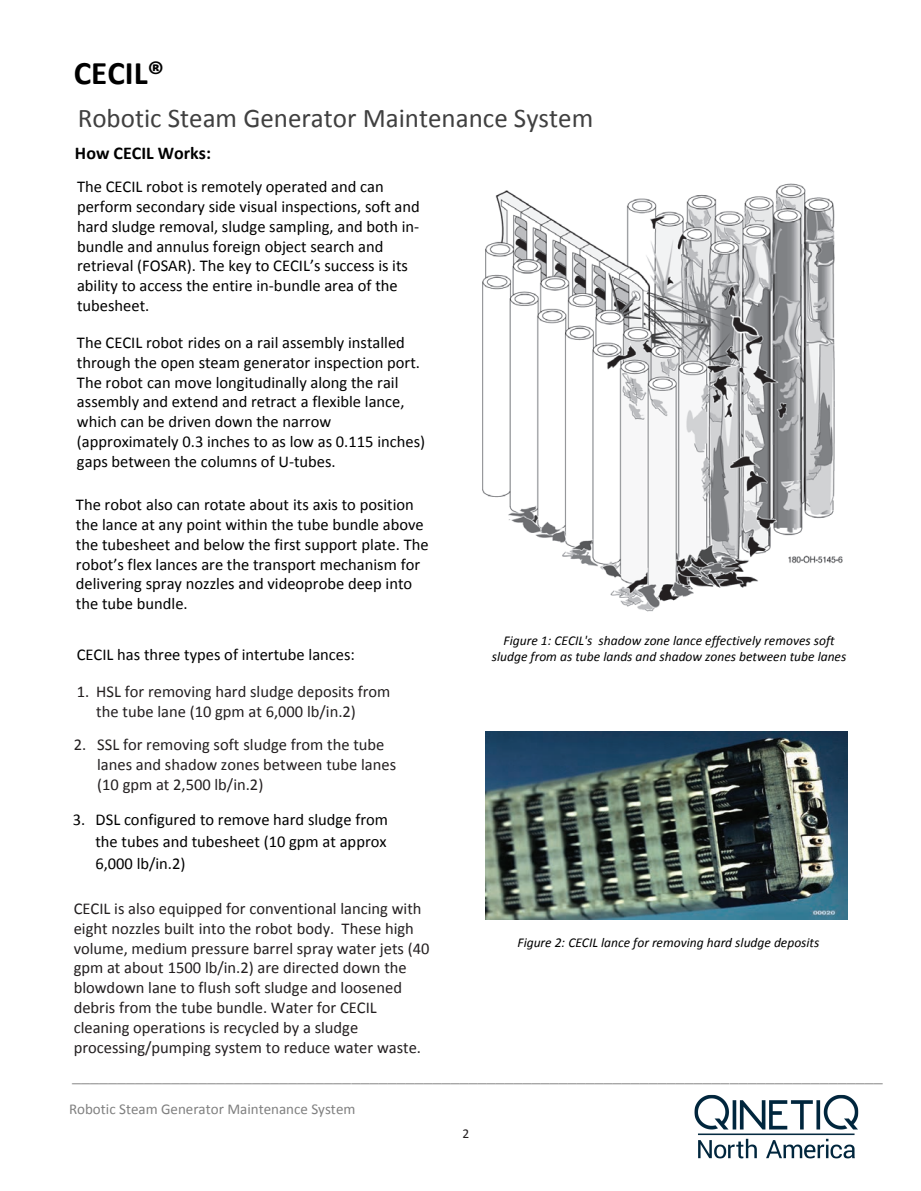
<style>
.page{position:relative;width:921px;height:1191px;background:#fff}
.page>*{position:absolute;margin:0;border:0;box-sizing:border-box;transform-origin:0 0}
.t1{font:700 33px "Calibri";color:#000}
.t2{font:27px "Calibri";color:#404040}
.t3{font:18px "Minion Pro";color:#808080}
.t4{font:700 18px "Calibri";color:#000}
.t5{font:16.5px/19.8px "Calibri";color:#000}
.t6{font:16.5px/19.8px "Calibri";color:#231f20}
.t7{font:15px "Calibri";color:#808080}
.t8{font:italic 13.5px/16.2px "Calibri";color:#000;text-align:center}
.t9{font:italic 13.5px "Calibri";color:#000}
.t10{font:13.5px "Calibri";color:#231f20}
.s1{font-style:inherit}
</style>
<div class="page">
<img style="left:482px;top:183px;width:361px;height:429px">
<img style="left:485px;top:731px;width:362px;height:188px">
<img style="left:694px;top:1094px;width:165px;height:65px">
<h1 class="t1" style="left:74px;top:52px;width:92px">CECIL®</h1>
<h2 class="t2" style="left:78px;top:100px;width:517px">Robotic Steam Generator Maintenance System</h2>
<p class="t4" style="left:75px;top:141px;width:137px">How CECIL Works:</p>
<p class="t5" style="left:77px;top:177px;width:344px">The CECIL robot is remotely operated and can perform secondary side visual inspections, soft and hard sludge removal, sludge sampling, and both in&shy;bundle and annulus foreign object search and retrieval (FOSAR). The key to CECIL’s success is its ability to access the entire in-bundle area of the tubesheet.</p>
<p class="t5" style="left:77px;top:332px;width:349px">The CECIL robot rides on a rail assembly installed through the open steam generator inspection port.<br>The robot can move longitudinally along the rail assembly and extend and retract a flexible lance, which can be driven down the narrow (approximately 0.3 inches to as low as 0.115 inches) gaps between the columns of U-tubes.</p>
<p class="t5" style="left:76px;top:494px;width:354px">The robot also can rotate about its axis to position the lance at any point within the tube bundle above the tubesheet and below the first support plate. The robot’s flex lances are the transport mechanism for delivering spray nozzles and videoprobe deep into the tube bundle.</p>
<p class="t5" style="left:77px;top:644px;width:280px">CECIL has three types of intertube lances:</p>
<p class="t6" style="left:96px;top:681px;width:295px;text-indent:-19px">1. HSL for removing hard sludge deposits from the tube lane (10 gpm at 6,000 lb/in.2)</p>
<p class="t6" style="left:97px;top:735px;width:300px;text-indent:-23px">2. SSL for removing soft sludge from the tube lanes and shadow zones between tube lanes (10 gpm at 2,500 lb/in.2)</p>
<p class="t5" style="left:95px;top:808px;width:294px;line-height:22px;text-align:justify;text-indent:-23px">3. DSL configured to remove hard sludge from the tubes and tubesheet (10 gpm at approx 6,000 lb/in.2)</p>
<p class="t6" style="left:74px;top:898px;width:357px">CECIL is also equipped for conventional lancing with eight nozzles built into the robot body. These high volume, medium pressure barrel spray water jets (40 gpm at about 1500 lb/in.2) are directed down the blowdown lane to flush soft sludge and loosened debris from the tube bundle. Water for CECIL cleaning operations is recycled by a sludge processing/pumping system to reduce water waste.</p>
<p class="t8" style="left:491px;top:631px;width:356px">Figure 1: CECIL's shadow zone lance effectively removes soft sludge from as tube lands and shadow zones between tube lanes</p>
<p class="t9" style="left:517px;top:932px;width:303px">Figure <span class="s1">2</span>: CECIL lance for removing hard sludge deposits</p>
<p class="t3" style="left:72px;top:1064px;width:811px">__________________________________________________________________________________________</p>
<p class="t7" style="left:69px;top:1098px;width:288px">Robotic Steam Generator Maintenance System</p>
<p class="t10" style="left:462px;top:1124px;width:8px">2</p>
</div>
